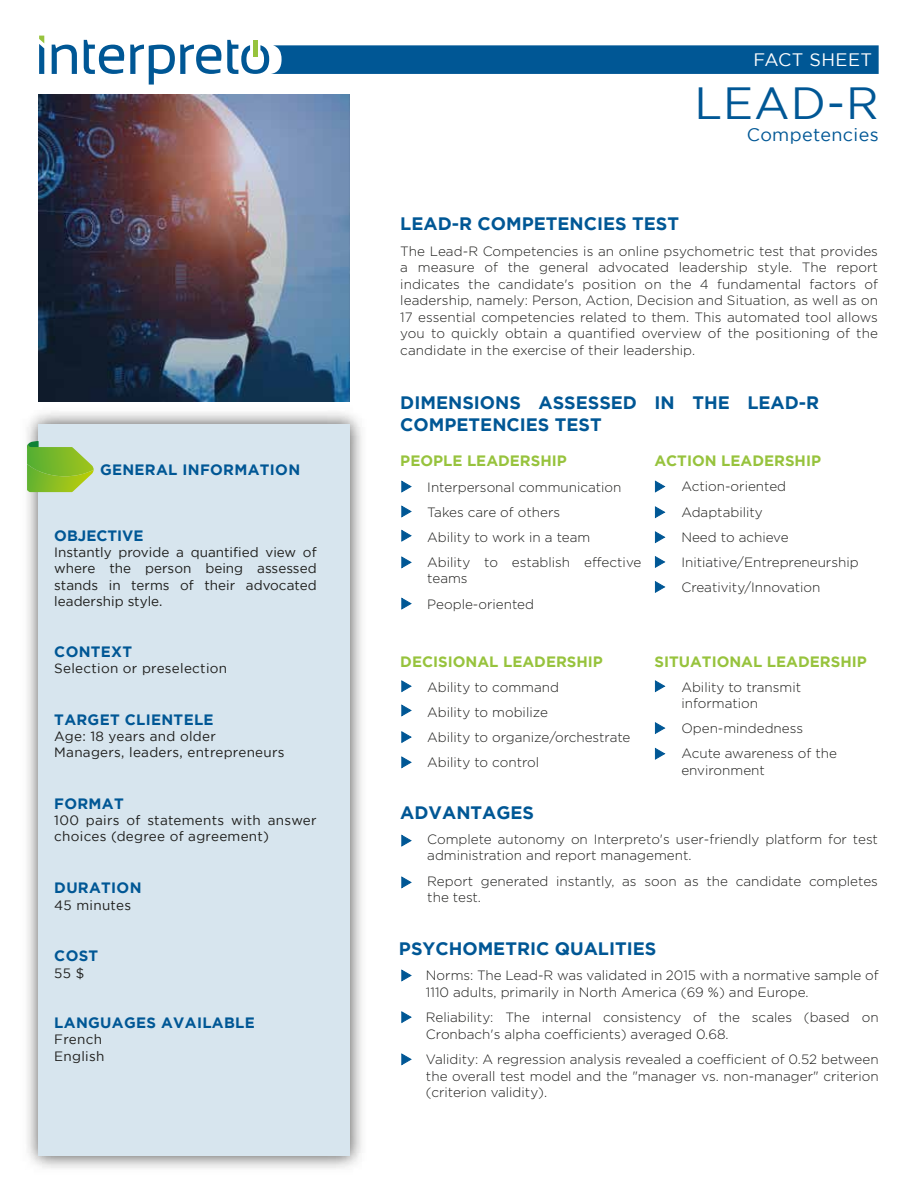
<style>
.page{position:relative;width:918px;height:1188px;background:#fff}
.page>*{position:absolute;margin:0;border:0;box-sizing:border-box;transform-origin:0 0}
.t1{font:45px "Gotham";color:#005795}
.t2{font:700 18px/21.6px "Gotham";color:#005795}
.t3{font:18px "Gotham";letter-spacing:.02em;color:#005795}
.t4{font:18px "Gotham";letter-spacing:.02em;color:#fff}
.t5{font:700 15px "Gotham";letter-spacing:.02em;color:#005795}
.t6{font:700 15px "Gotham";color:#97c33d}
.t7{font:700 15px "Gotham";color:#005795}
.t8{font:300 13.5px/25.2px "Gotham";color:#1d1d1b}
.t9{font:13.5px/16.2px "Gotham";letter-spacing:.02em;color:#1d1d1b}
</style>
<div class="page">
<svg style="left:52px;top:45px;width:25px;height:29px"></svg>
<svg style="left:39px;top:36px;width:5px;height:38px"></svg>
<img style="left:27px;top:401px;width:335px;height:767px">
<div style="left:39px;top:424px;width:311px;height:731px;background:#d7e5ee"></div>
<svg style="left:84px;top:40px;width:795px;height:45px"></svg>
<img style="left:39px;top:94px;width:311px;height:307px">
<svg style="left:401px;top:481px;width:10px;height:11px"></svg>
<svg style="left:401px;top:506px;width:10px;height:11px"></svg>
<svg style="left:401px;top:530px;width:10px;height:11px"></svg>
<svg style="left:401px;top:557px;width:10px;height:11px"></svg>
<svg style="left:401px;top:598px;width:10px;height:11px"></svg>
<svg style="left:401px;top:681px;width:10px;height:11px"></svg>
<svg style="left:401px;top:705px;width:10px;height:11px"></svg>
<svg style="left:401px;top:732px;width:10px;height:11px"></svg>
<svg style="left:655px;top:681px;width:10px;height:11px"></svg>
<svg style="left:655px;top:723px;width:10px;height:11px"></svg>
<svg style="left:655px;top:748px;width:10px;height:11px"></svg>
<svg style="left:655px;top:481px;width:10px;height:11px"></svg>
<svg style="left:655px;top:507px;width:10px;height:11px"></svg>
<svg style="left:655px;top:532px;width:10px;height:11px"></svg>
<svg style="left:655px;top:556px;width:10px;height:12px"></svg>
<svg style="left:655px;top:581px;width:10px;height:12px"></svg>
<svg style="left:401px;top:757px;width:10px;height:11px"></svg>
<svg style="left:401px;top:835px;width:10px;height:11px"></svg>
<svg style="left:401px;top:877px;width:10px;height:11px"></svg>
<svg style="left:401px;top:970px;width:10px;height:11px"></svg>
<svg style="left:401px;top:1012px;width:10px;height:11px"></svg>
<svg style="left:401px;top:1054px;width:10px;height:11px"></svg>
<svg style="left:27px;top:440px;width:67px;height:52px"></svg>
<p class="t5" style="left:100px;top:461px;width:202px">GENERAL INFORMATION</p>
<p class="t7" style="left:54px;top:527px;width:91px">OBJECTIVE</p>
<p class="t9" style="left:54px;top:544px;width:264px;text-align:justify">Instantly provide a quantified view of where the person being assessed stands in terms of their advocated leadership style.</p>
<p class="t5" style="left:54px;top:643px;width:79px">CONTEXT</p>
<p class="t9" style="left:54px;top:660px;width:174px">Selection or preselection</p>
<p class="t5" style="left:54px;top:711px;width:161px">TARGET CLIENTELE</p>
<p class="t9" style="left:54px;top:728px;width:232px">Age: 18 years and older<br>Managers, leaders, entrepreneurs</p>
<p class="t5" style="left:54px;top:795px;width:71px">FORMAT</p>
<p class="t9" style="left:54px;top:812px;width:264px">100 pairs of statements with answer choices (degree of agreement)</p>
<p class="t5" style="left:54px;top:879px;width:89px">DURATION</p>
<p class="t9" style="left:54px;top:896px;width:78px">45 minutes</p>
<p class="t5" style="left:54px;top:947px;width:46px">COST</p>
<p class="t9" style="left:54px;top:964px;width:31px">55 $</p>
<p class="t5" style="left:54px;top:1014px;width:202px">LANGUAGES AVAILABLE</p>
<p class="t9" style="left:54px;top:1031px;width:52px">French<br>English</p>
<h2 class="t4" style="left:754px;top:49px;width:120px">FACT SHEET</h2>
<h1 class="t1" style="left:695px;top:78px;width:186px">LEAD-R</h1>
<h2 class="t3" style="left:747px;top:125px;width:133px">Competencies</h2>
<h2 class="t2" style="left:400px;top:212px;width:280px">LEAD-R COMPETENCIES TEST</h2>
<p class="t8" style="left:400px;top:242px;width:479px;line-height:16.5px;text-align:justify">The Lead-R Competencies is an online psychometric test that provides a measure of the general advocated leadership style. The report indicates the candidate's position on the 4 fundamental factors of leadership, namely: Person, Action, Decision and Situation, as well as on 17 essential competencies related to them. This automated tool allows you to quickly obtain a quantified overview of the positioning of the candidate in the exercise of their leadership.</p>
<h2 class="t2" style="left:400px;top:392px;width:420px">DIMENSIONS ASSESSED IN THE LEAD-R<br>COMPETENCIES TEST</h2>
<p class="t6" style="left:400px;top:452px;width:168px">PEOPLE LEADERSHIP</p>
<p class="t8" style="left:427px;top:474px;width:216px">Interpersonal communication<br>Takes care of others<br>Ability to work in a team<br>Ability to establish effective</p>
<p class="t8" style="left:427px;top:566px;width:108px">teams<br>People-oriented</p>
<p class="t6" style="left:654px;top:452px;width:168px">ACTION LEADERSHIP</p>
<p class="t8" style="left:681px;top:474px;width:179px">Action-oriented<br>Adaptability<br>Need to achieve<br>Initiative/Entrepreneurship<br>Creativity/Innovation</p>
<p class="t6" style="left:400px;top:653px;width:204px">DECISIONAL LEADERSHIP</p>
<p class="t8" style="left:427px;top:674px;width:205px">Ability to command<br>Ability to mobilize<br>Ability to organize/orchestrate<br>Ability to control</p>
<p class="t6" style="left:654px;top:653px;width:214px">SITUATIONAL LEADERSHIP</p>
<p class="t8" style="left:681px;top:679px;width:121px;line-height:16.2px">Ability to transmit information</p>
<p class="t8" style="left:681px;top:716px;width:157px">Open-mindedness<br>Acute awareness of the</p>
<p class="t8" style="left:681px;top:757px;width:85px">environment</p>
<h2 class="t2" style="left:400px;top:801px;width:135px">ADVANTAGES</h2>
<p class="t8" style="left:427px;top:831px;width:452px;line-height:16.2px">Complete autonomy on Interpreto's user-friendly platform for test administration and report management.</p>
<p class="t8" style="left:427px;top:873px;width:452px;line-height:16.2px">Report generated instantly, as soon as the candidate completes the test.</p>
<h2 class="t2" style="left:399px;top:937px;width:259px">PSYCHOMETRIC QUALITIES</h2>
<p class="t8" style="left:426px;top:967px;width:454px;line-height:16.5px">Norms: The Lead-R was validated in 2015 with a normative sample of<br>1110 adults, primarily in North America (69 %) and Europe.</p>
<p class="t8" style="left:426px;top:1009px;width:454px;line-height:16.5px">Reliability: The internal consistency of the scales (based on<br>Cronbach's alpha coefficients) averaged 0.68.</p>
<p class="t8" style="left:426px;top:1051px;width:454px;line-height:16.5px;text-align:justify">Validity: A regression analysis revealed a coefficient of 0.52 between the overall test model and the "manager vs. non-manager" criterion (criterion validity).</p>
</div>
